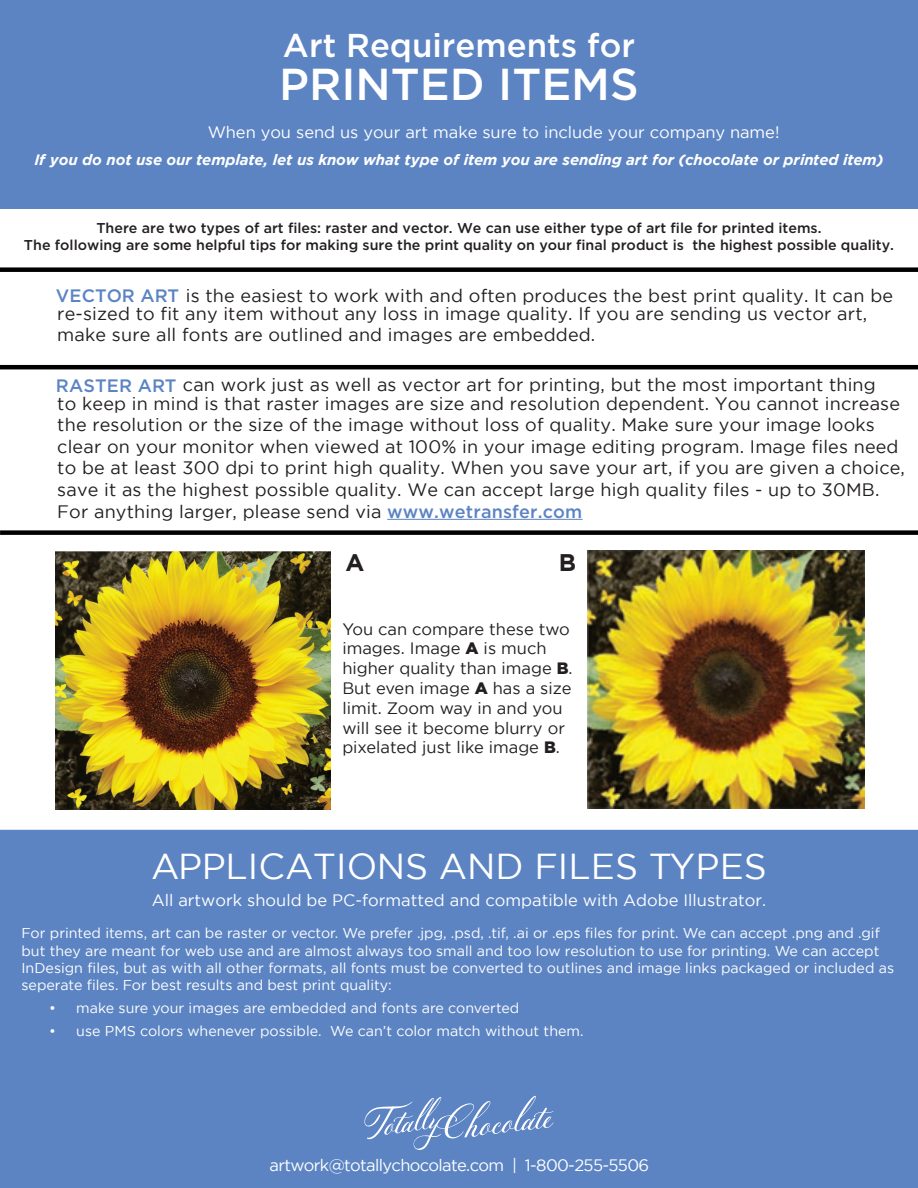
<style>
.page{position:relative;width:918px;height:1188px;background:#fff}
.page>*{position:absolute;margin:0;border:0;box-sizing:border-box;transform-origin:0 0}
.t1{font:500 44.7px "Gotham";color:#fff}
.t2{font:36px "Gotham";color:#fff}
.t3{font:500 33px "Gotham";color:#fff}
.t4{font:700 24px "Gotham";color:#231f20}
.t5{font:18px/21.6px "Gotham";letter-spacing:.01em;color:#231f20}
.t6{font:16.5px/19.8px "Gotham";color:#231f20}
.t7{font:16.5px "Gotham";color:#fff}
.t8{font:16.5px "Gotham";letter-spacing:-.04em;color:#fff}
.t9{font:italic 700 15px "Gotham";letter-spacing:-.01em;color:#fff}
.t10{font:14.25px/17.1px "Gotham";color:#fff}
.t11{font:500 14.25px/17.1px "Gotham";color:#231f20;text-align:center}
.s1{font-weight:500;color:#5c84c3}
.s2{font-weight:900}
</style>
<div class="page">
<div style="left:0;top:830px;width:918px;height:358px;background:#5c84c3"></div>
<div style="left:0;top:0;width:918px;height:209px;background:#5c84c3"></div>
<hr style="left:387px;top:519px;width:196px;height:1px;background:#5c84c3">
<div style="left:0;top:530px;width:918px;height:5px;background:#000"></div>
<hr style="left:0;top:365px;width:918px;height:4px;background:#000">
<div style="left:0;top:267px;width:918px;height:5px;background:#000"></div>
<img style="left:55px;top:552px;width:276px;height:257px">
<img style="left:588px;top:551px;width:276px;height:258px">
<svg style="left:364px;top:1096px;width:190px;height:54px"></svg>
<p class="t3" style="left:283px;top:24px;width:354px">Art Requirements for</p>
<h1 class="t1" style="left:279px;top:55px;width:361px">PRINTED ITEMS</h1>
<p class="t7" style="left:208px;top:123px;width:573px">When you send us your art make sure to include your company name!</p>
<h5 class="t9" style="left:35px;top:151px;width:850px">If you do not use our template, let us know what type of item you are sending art for (chocolate or printed item)</h5>
<p class="t11" style="left:24px;top:219px;width:872px">There are two types of art fles: raster and vector. We can use either type of art fle for printed items.<br>The following are some helpful tips for making sure the print quality on your fnal product is the highest possible quality.</p>
<p class="t5" style="left:56px;top:287px;width:839px;line-height:17.5px"><span class="s1">VECTOR ART</span> is the easiest to work with and often produces the best print quality. It can be re-sized to fit any item without any loss in image quality. If you are sending us vector art,</p>
<p class="t5" style="left:57px;top:324px;width:540px">make sure all fonts are outlined and images are embedded.</p>
<p class="t5" style="left:56px;top:374px;width:846px;line-height:19px"><span class="s1">RASTER ART</span> can work just as well as vector art for printing, but the most important thing<br>to keep in mind is that raster images are size and resolution dependent. You cannot increase</p>
<p class="t5" style="left:57px;top:414px;width:849px">the resolution or the size of the image without loss of quality. Make sure your image looks clear on your monitor when viewed at 100% in your image editing program. Image files need to be at least 300 dpi to print high quality. When you save your art, if you are given a choice, save it as the highest possible quality. We can accept large high quality files - up to 30MB.<br>For anything larger, please send via <span class="s1">www.wetransfer.com</span></p>
<p class="t4" style="left:346px;top:548px;width:20px">A</p>
<p class="t4" style="left:559px;top:548px;width:19px">B</p>
<p class="t6" style="left:342px;top:619px;width:232px">You can compare these two images. Image <span class="s2">A</span> is much higher quality than image <span class="s2">B</span>.<br>But even image <span class="s2">A</span> has a size limit. Zoom way in and you will see it become blurry or pixelated just like image <span class="s2">B</span>.</p>
<p class="t2" style="left:151px;top:846px;width:617px">APPLICATIONS AND FILES TYPES</p>
<p class="t7" style="left:152px;top:891px;width:616px">All artwork should be PC-formatted and compatible with Adobe Illustrator.</p>
<p class="t10" style="left:22px;top:925px;width:874px">For printed items, art can be raster or vector. We prefer .jpg, .psd, .tif, .ai or .eps files for print. We can accept .png and .gif but they are meant for web use and are almost always too small and too low resolution to use for printing. We can accept InDesign files, but as with all other formats, all fonts must be converted to outlines and image links packaged or included as seperate files. For best results and best print quality:</p>
<p class="t10" style="left:49px;top:999px;width:472px">• make sure your images are embedded and fonts are converted</p>
<p class="t10" style="left:49px;top:1022px;width:536px">• use PMS colors whenever possible. We can’t color match without them.</p>
<p class="t8" style="left:269px;top:1156px;width:381px">artwork@totallychocolate.com | 1-800-255-5506</p>
</div>
